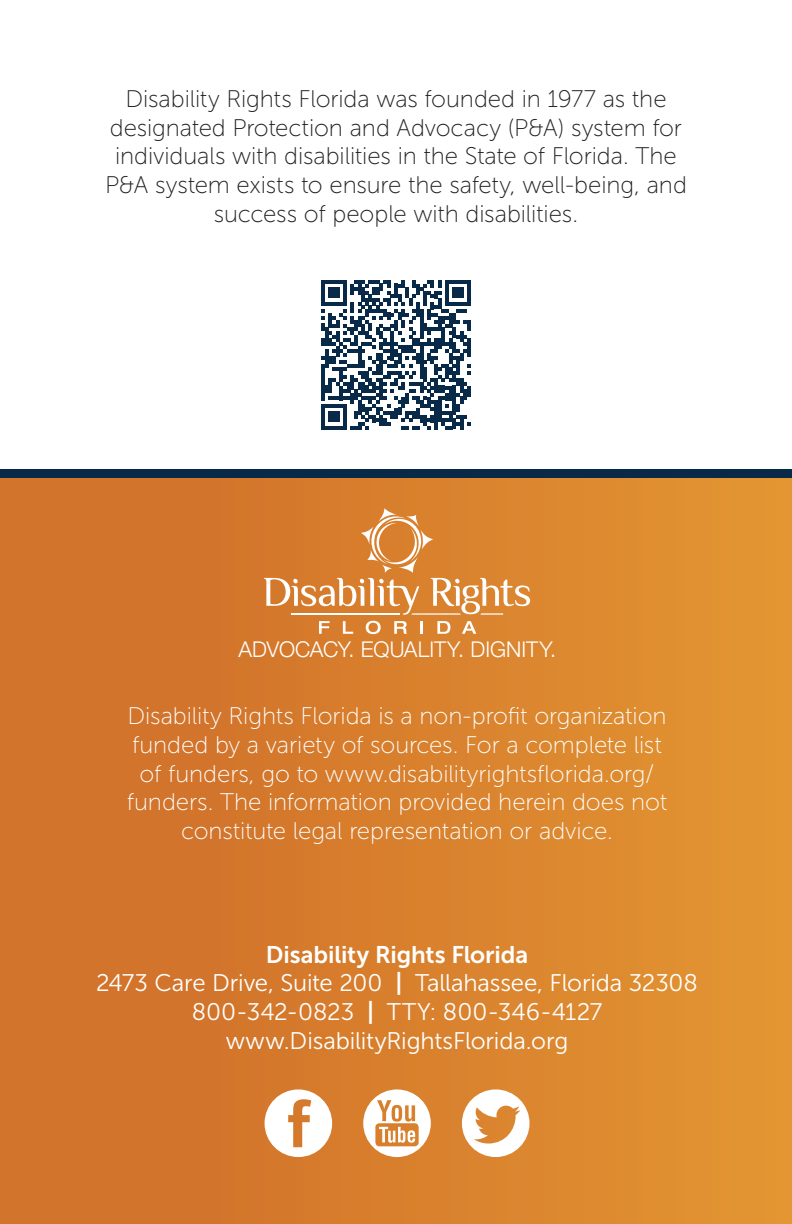
<style>
.page{position:relative;width:792px;height:1224px;background:#fff}
.page>*{position:absolute;margin:0;border:0;box-sizing:border-box;transform-origin:0 0}
.Body_Copy{font:24px/28.8px "Museo Sans 100";letter-spacing:-.005em;color:#231f20;text-align:center}
.Body_Copy-2{font:24px/28.8px "Museo Sans 100";letter-spacing:-.005em;color:#fff;text-align:center}
.t1{font:24px "Museo Sans 300";letter-spacing:-.005em;color:#fff}
.t2{font:24px "Museo Sans 700";letter-spacing:-.005em;color:#fff}
.t3{font:300 21.6px "Helvetica Neue";color:#fff}
.s1{font-family:"Museo Sans 700"}
</style>
<div class="page">
<div style="left:0;top:473px;width:792px;height:751px;background:linear-gradient(to right,#cf6e2a,#e29432)"></div>
<svg style="left:363px;top:1089px;width:68px;height:68px"></svg>
<svg style="left:462px;top:1089px;width:68px;height:68px"></svg>
<svg style="left:265px;top:1089px;width:67px;height:68px"></svg>
<svg style="left:321px;top:280px;width:150px;height:149px"></svg>
<svg style="left:319px;top:621px;width:11px;height:13px"></svg>
<svg style="left:343px;top:621px;width:10px;height:13px"></svg>
<svg style="left:366px;top:621px;width:15px;height:13px"></svg>
<svg style="left:394px;top:621px;width:13px;height:13px"></svg>
<svg style="left:420px;top:621px;width:3px;height:13px"></svg>
<svg style="left:437px;top:621px;width:13px;height:13px"></svg>
<svg style="left:462px;top:621px;width:14px;height:13px"></svg>
<svg style="left:264px;top:508px;width:266px;height:107px;background:#dc8c44"></svg>
<div style="left:0;top:469px;width:792px;height:9px;background:#082947"></div>
<p class="Body_Copy" style="left:105px;top:84px;width:583px">Disability Rights Florida was founded in 1977 as the designated Protection and Advocacy (P&amp;A) system for individuals with disabilities in the State of Florida. The P&amp;A system exists to ensure the safety, well-being, and success of people with disabilities.</p>
<p class="t3" style="left:239px;top:632px;width:319px">ADVOCACY. EQUALITY. DIGNITY.</p>
<p class="Body_Copy-2" style="left:127px;top:702px;width:542px">Disability Rights Florida is a non-profit organization funded by a variety of sources. For a complete list of funders, go to www.disabilityrightsflorida.org/ funders. The information provided herein does not constitute legal representation or advice.</p>
<p class="t2" style="left:266px;top:941px;width:264px">Disability Rights Florida</p>
<p class="t1" style="left:96px;top:970px;width:603px">2473 Care Drive, Suite 200 <span class="s1">|</span> Tallahassee, Florida 32308</p>
<p class="t1" style="left:192px;top:999px;width:412px">800-342-0823 <span class="s1">|</span> TTY: 800-346-4127</p>
<p class="t1" style="left:226px;top:1028px;width:344px">www.DisabilityRightsFlorida.org</p>
</div>
